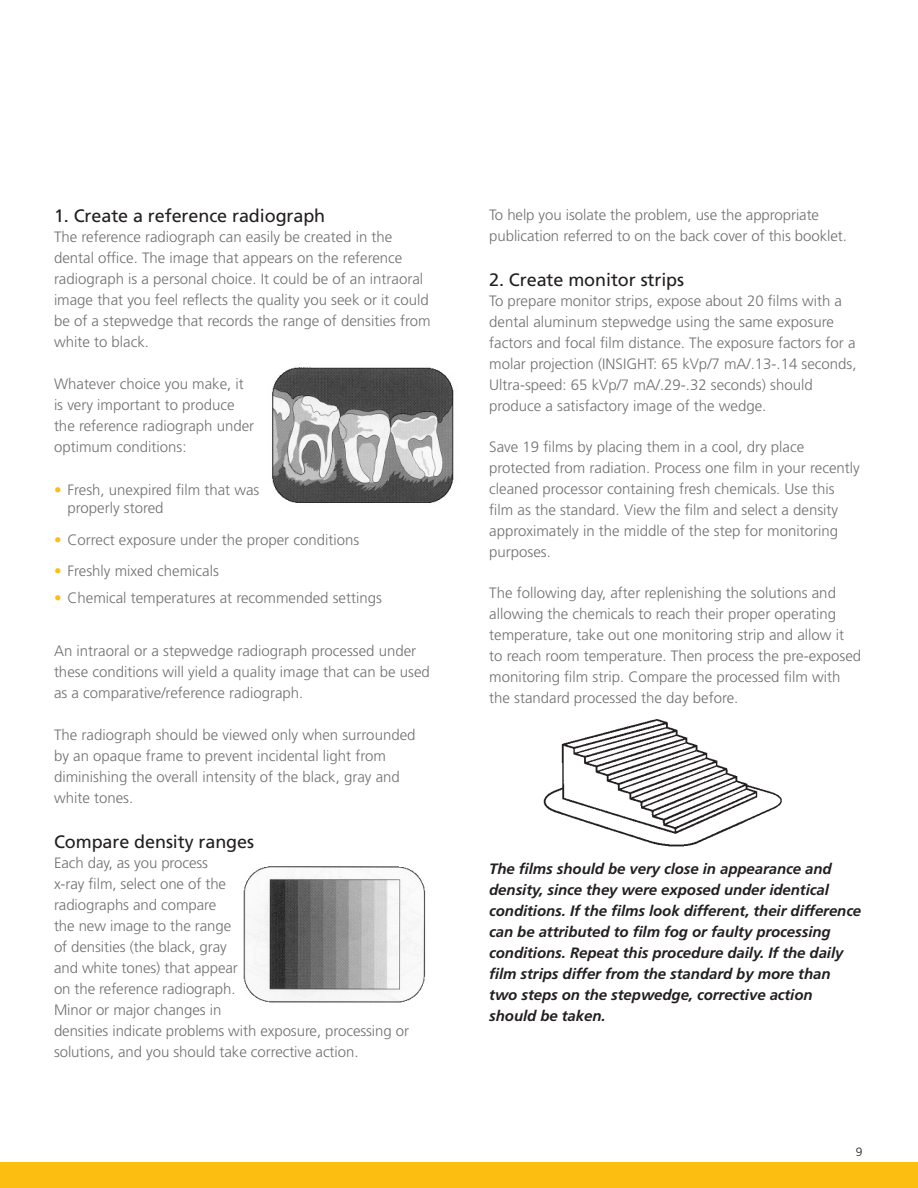
<style>
.page{position:relative;width:918px;height:1188px;background:#fff}
.page>*{position:absolute;margin:0;border:0;box-sizing:border-box;transform-origin:0 0}
.t1{font:18px "Frutiger LT Std";letter-spacing:-.005em;color:#231f20}
.t2{font:300 15px/21px "Frutiger LT Std";color:#717074}
.t3{font:italic 700 15px/21px "Frutiger LT Std";letter-spacing:-.005em;color:#231f20}
.t4{font:300 12px "Frutiger LT Std";color:#231f20}
.s1{color:#fdbe12}
</style>
<div class="page">
<div style="left:0;top:1163px;width:918px;height:25px;background:#fdbe12"></div>
<img style="left:272px;top:367px;width:182px;height:136px">
<img style="left:243px;top:866px;width:183px;height:137px">
<img style="left:543px;top:719px;width:239px;height:128px">
<p class="t1" style="left:54px;top:205px;width:273px">1. Create a reference radiograph</p>
<p class="t2" style="left:54px;top:227px;width:378px">The reference radiograph can easily be created in the dental office. The image that appears on the reference radiograph is a personal choice. It could be of an intraoral image that you feel reflects the quality you seek or it could be of a stepwedge that records the range of densities from white to black.</p>
<p class="t2" style="left:54px;top:373px;width:202px">Whatever choice you make, it is very important to produce the reference radiograph under optimum conditions:</p>
<p class="t2" style="left:68px;top:481px;width:193px;line-height:18px;text-indent:-14px"><span class="s1">•</span> Fresh, unexpired film that was properly stored</p>
<p class="t2" style="left:54px;top:529px;width:307px"><span class="s1">•</span> Correct exposure under the proper conditions</p>
<p class="t2" style="left:54px;top:561px;width:166px"><span class="s1">•</span> Freshly mixed chemicals</p>
<p class="t2" style="left:54px;top:588px;width:329px"><span class="s1">•</span> Chemical temperatures at recommended settings</p>
<p class="t2" style="left:54px;top:641px;width:377px">An intraoral or a stepwedge radiograph processed under these conditions will yield a quality image that can be used as a comparative/reference radiograph.</p>
<p class="t2" style="left:54px;top:724px;width:363px">The radiograph should be viewed only when surrounded by an opaque frame to prevent incidental light from diminishing the overall intensity of the black, gray and white tones.</p>
<p class="t1" style="left:54px;top:831px;width:202px">Compare density ranges</p>
<p class="t2" style="left:54px;top:852px;width:357px">Each day, as you process<br>x-ray film, select one of the<br>radiographs and compare<br>the new image to the range<br>of densities (the black, gray<br>and white tones) that appear<br>on the reference radiograph.<br>Minor or major changes in<br>densities indicate problems with exposure, processing or solutions, and you should take corrective action.</p>
<p class="t2" style="left:489px;top:204px;width:359px">To help you isolate the problem, use the appropriate publication referred to on the back cover of this booklet.</p>
<p class="t1" style="left:489px;top:269px;width:196px">2. Create monitor strips</p>
<p class="t2" style="left:489px;top:290px;width:369px">To prepare monitor strips, expose about 20 films with a dental aluminum stepwedge using the same exposure factors and focal film distance. The exposure factors for a molar projection (INSIGHT: 65 kVp/7 mA/.13-.14 seconds, Ultra-speed: 65 kVp/7 mA/.29-.32 seconds) should produce a satisfactory image of the wedge.</p>
<p class="t2" style="left:489px;top:437px;width:372px">Save 19 films by placing them in a cool, dry place protected from radiation. Process one film in your recently cleaned processor containing fresh chemicals. Use this film as the standard. View the film and select a density approximately in the middle of the step for monitoring purposes.</p>
<p class="t2" style="left:489px;top:583px;width:374px">The following day, after replenishing the solutions and allowing the chemicals to reach their proper operating temperature, take out one monitoring strip and allow it<br>to reach room temperature. Then process the pre-exposed monitoring film strip. Compare the processed film with the standard processed the day before.</p>
<p class="t3" style="left:489px;top:858px;width:374px">The films should be very close in appearance and density, since they were exposed under identical conditions. If the films look different, their difference can be attributed to film fog or faulty processing conditions. Repeat this procedure daily. If the daily film strips differ from the standard by more than two steps on the stepwedge, corrective action should be taken.</p>
<p class="t4" style="left:856px;top:1145px;width:8px">9</p>
</div>
